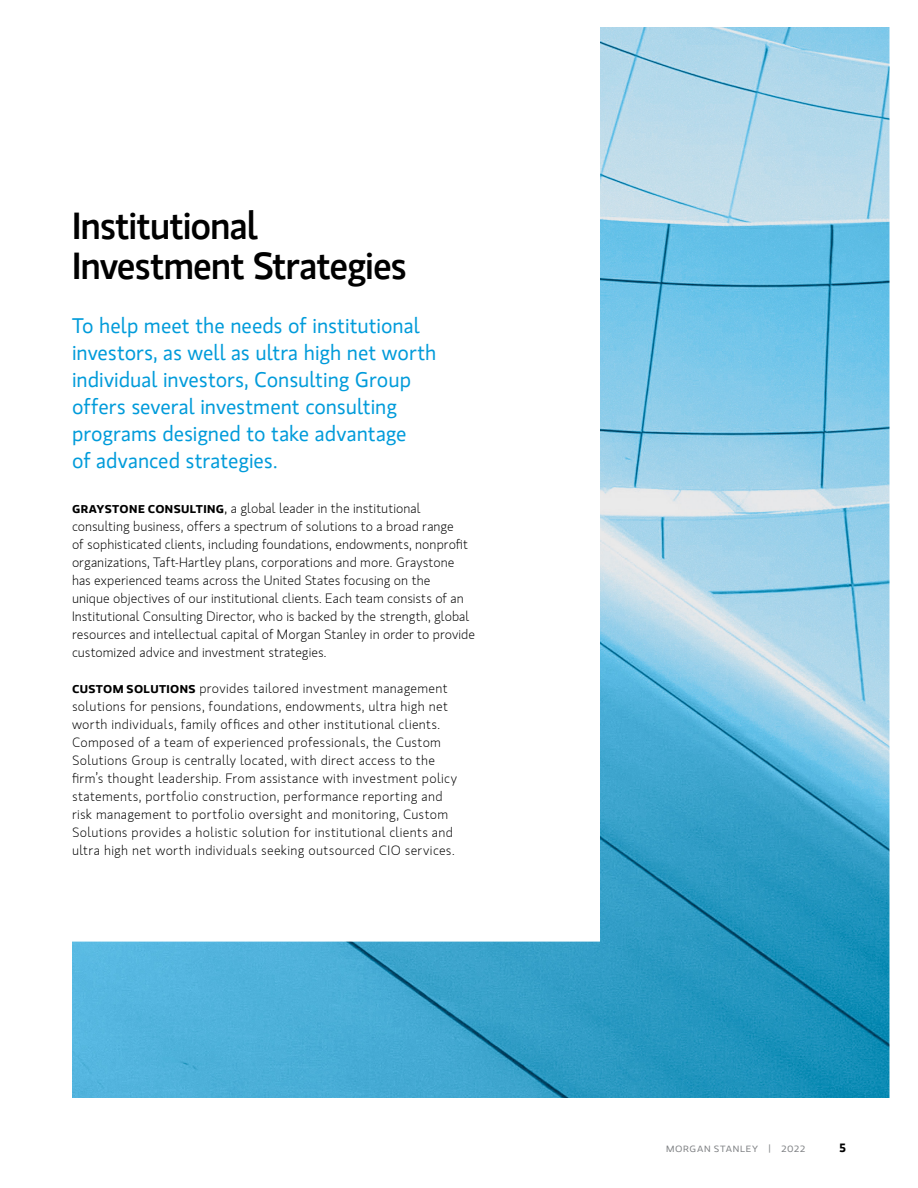
<style>
.page{position:relative;width:918px;height:1188px;background:#fff}
.page>*{position:absolute;margin:0;border:0;box-sizing:border-box;transform-origin:0 0}
.Title__25{font:500 37.5px/40.5px "MS Gloriola II Std";letter-spacing:-.03em;color:#000}
.Intro_G_14{font:21px/27px "MS Gloriola II Std";color:#009bda}
.Body_1st{font:300 13.5px/18px "MS Gloriola II Std";letter-spacing:.015em;color:#000}
.t1{font:700 12px "MS Gloriola II Std";color:#000}
.t2{font:9px "MS Gloriola II Std";letter-spacing:.07em;color:#808285;scale:1.1 1}
.s1{font-weight:700;font-size:11.25px}
.s2{font-weight:400;font-size:11.25px}
</style>
<div class="page">
<img style="left:72px;top:27px;width:818px;height:1071px">
<p class="Title__25" style="left:72px;top:204px;width:337px">Institutional<br>Investment Strategies</p>
<p class="Intro_G_14" style="left:72px;top:312px;width:366px">To help meet the needs of institutional investors, as well as ultra high net worth individual investors, Consulting Group offers several investment consulting programs designed to take advantage<br>of advanced strategies.</p>
<p class="Body_1st" style="left:72px;top:500px;width:405px"><span class="s1">GRAYSTONE CONSULTING</span><span class="s2">,</span> a global leader in the institutional consulting business, offers a spectrum of solutions to a broad range<br>of sophisticated clients, including foundations, endowments, nonprofit organizations, Taft-Hartley plans, corporations and more. Graystone has experienced teams across the United States focusing on the<br>unique objectives of our institutional clients. Each team consists of an Institutional Consulting Director, who is backed by the strength, global resources and intellectual capital of Morgan Stanley in order to provide customized advice and investment strategies.</p>
<p class="Body_1st" style="left:72px;top:680px;width:387px"><span class="s1">CUSTOM SOLUTIONS</span> provides tailored investment management solutions for pensions, foundations, endowments, ultra high net worth individuals, family offices and other institutional clients.<br>Composed of a team of experienced professionals, the Custom Solutions Group is centrally located, with direct access to the firm’s thought leadership. From assistance with investment policy statements, portfolio construction, performance reporting and risk management to portfolio oversight and monitoring, Custom Solutions provides a holistic solution for institutional clients and ultra high net worth individuals seeking outsourced CIO services.</p>
<p class="t2" style="left:666px;top:1143px;width:128px">MORGAN STANLEY | 2022</p>
<p class="t1" style="left:840px;top:1139px;width:8px">5</p>
</div>
